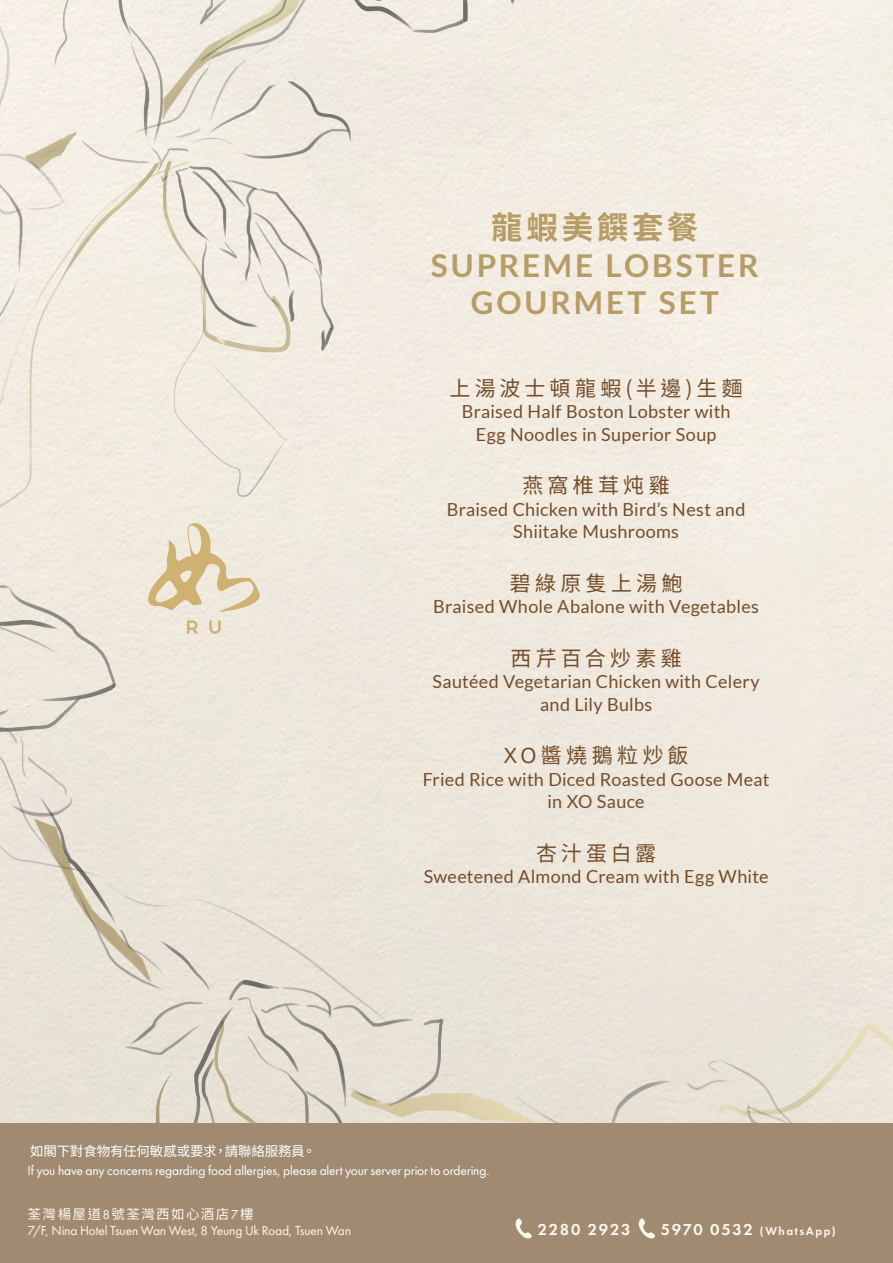
<style>
.page{position:relative;width:893px;height:1263px;background:#fff}
.page>*{position:absolute;margin:0;border:0;box-sizing:border-box;transform-origin:0 0}
.t1{font:700 31.5px/37.5px "Lato";letter-spacing:.095em;color:#b79c65;text-align:center}
.t2{font:700 31.5px "Noto Sans CJ Ktc";letter-spacing:.12em;color:#b79c65}
.t3{font:21px "Noto Sans CJ Ktc";letter-spacing:.2em;color:#754d29}
.t4{font:18px/22.5px "Lato";letter-spacing:.015em;color:#754d29;text-align:center}
.t5{font:600 16.5px "Futura PT";letter-spacing:.105em;color:#fff7ee}
.t6{font:13.5px "Futura PT";letter-spacing:-.015em;color:#fff}
.t7{font:13.5px "Futura PT";letter-spacing:-.015em;color:#fff7ee}
.t8{font:13.5px "Noto Sans CJ Ktc";letter-spacing:-.01em;color:#fff}
.t9{font:13.5px "Noto Sans CJ Ktc";letter-spacing:.11em;color:#fff7ee}
.t10{font:600 12px "Futura PT";letter-spacing:.125em;color:#fff7ee}
.s1{font-family:"Aktiv Grotesk Corp"}
.s2{font-family:"Futura PT"}
.s3{font-size:16.5px}
</style>
<div class="page">
<img style="left:0;top:0;width:893px;height:1123px">
<svg style="left:148px;top:523px;width:112px;height:89px;background:#e6d9bd"></svg>
<svg style="left:187px;top:620px;width:11px;height:14px"></svg>
<svg style="left:209px;top:620px;width:12px;height:14px"></svg>
<div style="left:0;top:1123px;width:893px;height:140px;background:#a08b72"></div>
<svg style="left:516px;top:1218px;width:16px;height:20px"></svg>
<svg style="left:639px;top:1218px;width:16px;height:20px"></svg>
<h1 class="t2" style="left:491px;top:210px;width:209px">龍蝦美饌套餐</h1>
<h1 class="t1" style="left:431px;top:246px;width:329px">SUPREME LOBSTER<br>GOURMET SET</h1>
<p class="t3" style="left:449px;top:376px;width:295px">上湯波士頓龍蝦(半邊)生麵</p>
<p class="t4" style="left:462px;top:400px;width:270px">Braised Half Boston Lobster with<br>Egg Noodles in Superior Soup</p>
<p class="t3" style="left:523px;top:474px;width:149px">燕窩椎茸炖雞</p>
<p class="t4" style="left:447px;top:498px;width:300px">Braised Chicken with Bird’s Nest and<br>Shiitake Mushrooms</p>
<p class="t3" style="left:510px;top:571px;width:174px">碧綠原隻上湯鮑</p>
<p class="t4" style="left:433px;top:595px;width:327px">Braised Whole Abalone with Vegetables</p>
<p class="t3" style="left:510px;top:646px;width:173px">西芹百合炒素雞</p>
<p class="t4" style="left:433px;top:670px;width:329px">Sautéed Vegetarian Chicken with Celery and Lily Bulbs</p>
<p class="t3" style="left:504px;top:744px;width:186px"><span class="s1">XO</span>醬燒鵝粒炒飯</p>
<p class="t4" style="left:423px;top:768px;width:348px">Fried Rice with Diced Roasted Goose Meat in XO Sauce</p>
<p class="t3" style="left:536px;top:841px;width:121px">杏汁蛋白露</p>
<p class="t4" style="left:424px;top:865px;width:346px">Sweetened Almond Cream with Egg White</p>
<p class="t8" style="left:30px;top:1144px;width:287px">如閣下對食物有任何敏感或要求，請聯絡服務員。</p>
<p class="t6" style="left:28px;top:1162px;width:463px">If you have any concerns regarding food allergies, please alert your server prior to ordering.</p>
<p class="t9" style="left:28px;top:1206px;width:228px">荃灣楊屋道<span class="s2">8</span>號荃灣西如心酒店<span class="s2">7</span>樓</p>
<p class="t7" style="left:28px;top:1223px;width:325px">7/F, Nina Hotel Tsuen Wan West, 8 Yeung Uk Road, Tsuen Wan</p>
<p class="t5" style="left:538px;top:1219px;width:94px">2280 2923</p>
<p class="t10" style="left:661px;top:1223px;width:176px"><span class="s3">5970 0532</span> (WhatsApp)</p>
</div>
